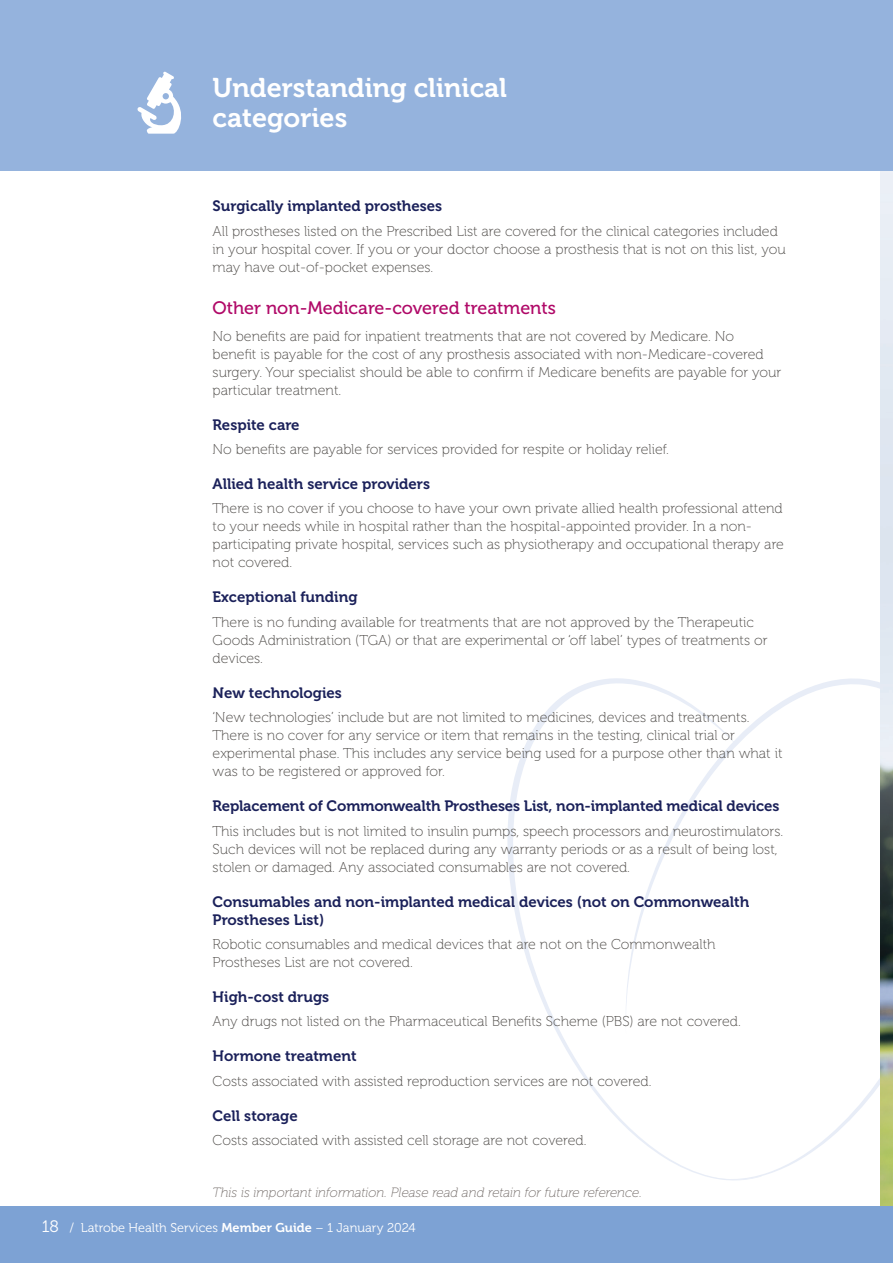
<style>
.page{position:relative;width:893px;height:1263px;background:#fff}
.page>*{position:absolute;margin:0;border:0;box-sizing:border-box;transform-origin:0 0}
.H1-gold{font:27px "Museo 700";color:#fff}
.H2_pink{font:18px "Museo 500";color:#b00968}
.H3_navy{font:15px/18px "Museo 700";color:#1b215a}
.Body_text2{font:14.25px/18px "Museo 100";color:#4b4845}
.Body_text2-2{font:italic 13.5px "Museo 100";color:#756e6b}
.t1{font:12.75px "Museo 300";color:#fff}
.s1{font-size:16.5px}
.s2{font-family:"Museo 700"}
</style>
<div class="page">
<svg style="left:762px;top:678px;width:118px;height:498px"></svg>
<svg style="left:507px;top:678px;width:255px;height:503px"></svg>
<div style="left:0;top:0;width:893px;height:170px;background:#95b3dd"></div>
<div style="left:0;top:1207px;width:893px;height:56px;background:#7da2d4"></div>
<svg style="left:137px;top:71px;width:44px;height:63px"></svg>
<img style="left:880px;top:170px;width:13px;height:1037px">
<p class="H1-gold" style="left:213px;top:73px;width:296px">Understanding clinical</p>
<p class="H1-gold" style="left:213px;top:103px;width:136px">categories</p>
<p class="H3_navy" style="left:213px;top:197px;width:231px">Surgically implanted prostheses</p>
<p class="Body_text2" style="left:213px;top:222px;width:575px">All prostheses listed on the Prescribed List are covered for the clinical categories included in your hospital cover. If you or your doctor choose a prosthesis that is not on this list, you may have out-of-pocket expenses.</p>
<p class="H2_pink" style="left:213px;top:298px;width:345px">Other non-Medicare-covered treatments</p>
<p class="Body_text2" style="left:213px;top:327px;width:570px">No benefits are paid for inpatient treatments that are not covered by Medicare. No benefit is payable for the cost of any prosthesis associated with non-Medicare-covered surgery. Your specialist should be able to confirm if Medicare benefits are payable for your particular treatment.</p>
<p class="H3_navy" style="left:213px;top:416px;width:89px">Respite care</p>
<p class="Body_text2" style="left:213px;top:440px;width:458px">No benefits are payable for services provided for respite or holiday relief.</p>
<p class="H3_navy" style="left:213px;top:475px;width:219px">Allied health service providers</p>
<p class="Body_text2" style="left:213px;top:500px;width:573px">There is no cover if you choose to have your own private allied health professional attend to your needs while in hospital rather than the hospital-appointed provider. In a non&shy;participating private hospital, services such as physiotherapy and occupational therapy are not covered.</p>
<p class="H3_navy" style="left:213px;top:588px;width:146px">Exceptional funding</p>
<p class="Body_text2" style="left:213px;top:613px;width:556px">There is no funding available for treatments that are not approved by the Therapeutic<br>Goods Administration (TGA) or that are experimental or ‘off label’ types of treatments or devices.</p>
<p class="H3_navy" style="left:213px;top:684px;width:131px">New technologies</p>
<p class="Body_text2" style="left:213px;top:708px;width:571px">‘New technologies’ include but are not limited to medicines, devices and treatments.<br>There is no cover for any service or item that remains in the testing, clinical trial or experimental phase. This includes any service being used for a purpose other than what it was to be registered or approved for.</p>
<p class="H3_navy" style="left:213px;top:797px;width:568px">Replacement of Commonwealth Prostheses List, non-implanted medical devices</p>
<p class="Body_text2" style="left:213px;top:822px;width:572px">This includes but is not limited to insulin pumps, speech processors and neurostimulators.<br>Such devices will not be replaced during any warranty periods or as a result of being lost, stolen or damaged. Any associated consumables are not covered.</p>
<p class="H3_navy" style="left:213px;top:892px;width:538px">Consumables and non-implanted medical devices (not on Commonwealth<br>Prostheses List)</p>
<p class="Body_text2" style="left:213px;top:935px;width:504px">Robotic consumables and medical devices that are not on the Commonwealth<br>Prostheses List are not covered.</p>
<p class="H3_navy" style="left:213px;top:988px;width:118px">High-cost drugs</p>
<p class="Body_text2" style="left:213px;top:1013px;width:530px">Any drugs not listed on the Pharmaceutical Benefits Scheme (PBS) are not covered.</p>
<p class="H3_navy" style="left:213px;top:1047px;width:146px">Hormone treatment</p>
<p class="Body_text2" style="left:213px;top:1072px;width:440px">Costs associated with assisted reproduction services are not covered.</p>
<p class="H3_navy" style="left:213px;top:1107px;width:87px">Cell storage</p>
<p class="Body_text2" style="left:213px;top:1131px;width:375px">Costs associated with assisted cell storage are not covered.</p>
<p class="Body_text2-2" style="left:213px;top:1185px;width:431px">This is important information. Please read and retain for future reference.</p>
<p class="t1" style="left:42px;top:1221px;width:375px"><span class="s1">18</span> / Latrobe Health Services <span class="s2">Member Guide</span> – 1 January 2024</p>
<p class="t1" style="left:50px;top:1223px;width:375px"><span class="s1">18</span> / Latrobe Health Services <span class="s2">Member Guide</span> – 1 January 2024</p>
</div>
